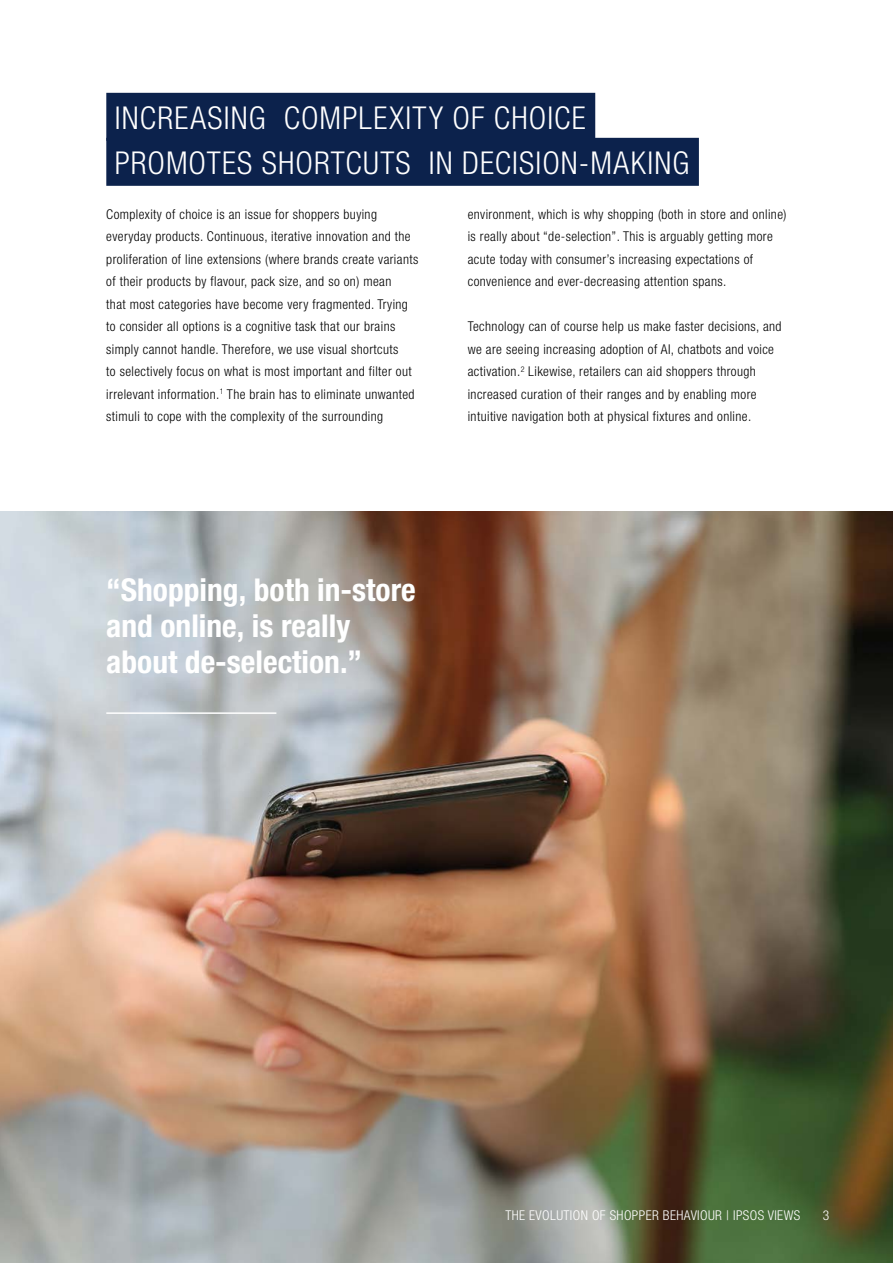
<style>
.page{position:relative;width:893px;height:1263px;background:#fff}
.page>*{position:absolute;margin:0;border:0;box-sizing:border-box;transform-origin:0 0}
.t1{font:300 condensed 31.5px/45px "Helvetica Neue LT Std";letter-spacing:.035em;color:#fff}
.t2{font:700 condensed 31.5px/36px "Helvetica Neue LT Std";color:#fff}
.t3{font:300 condensed 13.5px/22.5px "Helvetica Neue LT Std";letter-spacing:.03em;color:#000}
.t4{font:300 condensed 13.5px "Helvetica Neue LT Std";letter-spacing:.03em;color:#fff}
</style>
<div class="page">
<div style="left:106px;top:93px;width:489px;height:48px;background:#0c224c"></div>
<div style="left:106px;top:138px;width:593px;height:48px;background:#0c224c"></div>
<img style="left:0;top:511px;width:893px;height:752px">
<hr style="left:106px;top:712px;width:170px;height:2px;background:#fff">
<h1 class="t1" style="left:115px;top:95px;width:576px">INCREASING COMPLEXITY OF CHOICE<br>PROMOTES SHORTCUTS IN DECISION-MAKING</h1>
<p class="t3" style="left:106px;top:203px;width:313px">Complexity of choice is an issue for shoppers buying everyday products. Continuous, iterative innovation and the proliferation of line extensions (where brands create variants of their products by flavour, pack size, and so on) mean<br>that most categories have become very fragmented. Trying to consider all options is a cognitive task that our brains simply cannot handle. Therefore, we use visual shortcuts<br>to selectively focus on what is most important and filter out irrelevant information.<sup>1</sup> The brain has to eliminate unwanted stimuli to cope with the complexity of the surrounding</p>
<p class="t3" style="left:468px;top:203px;width:320px">environment, which is why shopping (both in store and online) is really about “de-selection”. This is arguably getting more acute today with consumer’s increasing expectations of convenience and ever-decreasing attention spans.</p>
<p class="t3" style="left:468px;top:315px;width:315px">Technology can of course help us make faster decisions, and we are seeing increasing adoption of AI, chatbots and voice activation.<sup>2</sup> Likewise, retailers can aid shoppers through increased curation of their ranges and by enabling more intuitive navigation both at physical fixtures and online.</p>
<h1 class="t2" style="left:106px;top:571px;width:311px">“Shopping, both in-store and online, is really about de-selection.”</h1>
<p class="t4" style="left:505px;top:1208px;width:296px">THE EVOLUTION OF SHOPPER BEHAVIOUR | IPSOS VIEWS</p>
<p class="t4" style="left:823px;top:1208px;width:8px">3</p>
</div>
